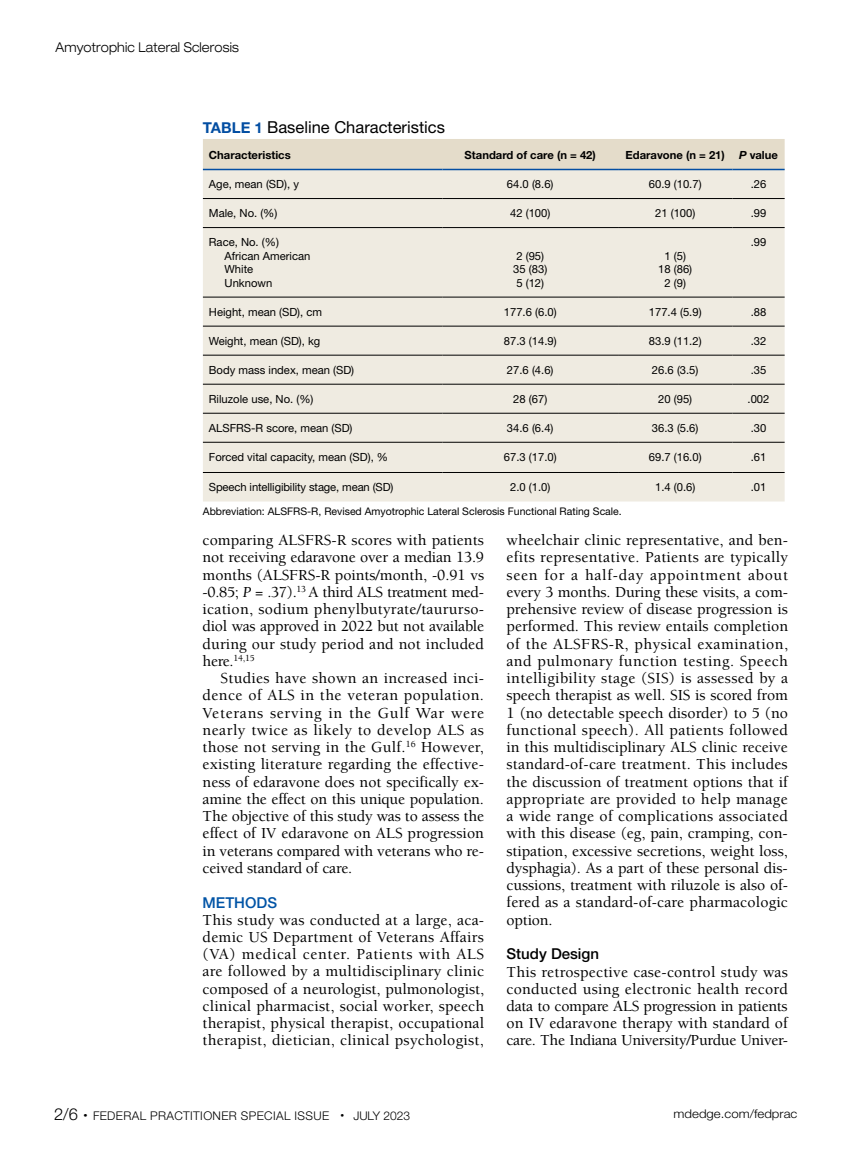
<style>
.page{position:relative;width:851px;height:1161px;background:#fff}
.page>*{position:absolute;margin:0;border:0;box-sizing:border-box;transform-origin:0 0}
.t1{font:16.5px "Helvetica Neue LT Std";color:#000}
.t2{font:500 15.75px/17.2px "Berkeley Std";letter-spacing:.005em;color:#000;text-align:justify}
.t3{font:500 15px "Helvetica Neue LT Std";color:#000}
.t4{font:500 15px "Helvetica Neue LT Std";color:#0054a6}
.t5{font:300 expanded 13.5px "Helvetica Neue LT Std";letter-spacing:.01em;color:#000;scale:.9 1}
.t6{font:300 12px "Helvetica Neue LT Std";letter-spacing:.03em;color:#000}
.t7{font:300 12px "Helvetica Neue LT Std";color:#000;scale:1.1 1}
.t8{font:11.25px/13.5px "Helvetica Neue LT Std";color:#000}
.t9{font:700 11.25px "Helvetica Neue LT Std";color:#000}
.t10{font:10.5px "Helvetica Neue LT Std";color:#000}
.s1{font-weight:700;font-size:15px;color:#034ea2}
.s2{font-style:italic}
.s3{font-weight:400;font-style:italic}
.s4{font-size:16.5px}
</style>
<div class="page">
<div style="left:203px;top:139px;width:581px;height:30px;background:#e4dcca"></div>
<div style="left:203px;top:170px;width:581px;height:332px;background:#efebe1"></div>
<hr style="left:203px;top:169px;width:239px;height:1px;background:#034ea2">
<hr style="left:442px;top:169px;width:176px;height:1px;background:#034ea2">
<hr style="left:618px;top:169px;width:114px;height:1px;background:#034ea2">
<hr style="left:732px;top:169px;width:52px;height:1px;background:#034ea2">
<hr style="left:203px;top:198px;width:239px;height:1px;background:#000">
<hr style="left:442px;top:198px;width:176px;height:1px;background:#000">
<hr style="left:618px;top:198px;width:114px;height:1px;background:#000">
<hr style="left:732px;top:198px;width:52px;height:1px;background:#000">
<hr style="left:203px;top:227px;width:239px;height:1px;background:#000">
<hr style="left:442px;top:227px;width:176px;height:1px;background:#000">
<hr style="left:618px;top:227px;width:114px;height:1px;background:#000">
<hr style="left:732px;top:227px;width:52px;height:1px;background:#000">
<hr style="left:203px;top:297px;width:239px;height:1px;background:#000">
<hr style="left:442px;top:297px;width:176px;height:1px;background:#000">
<hr style="left:618px;top:297px;width:114px;height:1px;background:#000">
<hr style="left:732px;top:297px;width:52px;height:1px;background:#000">
<hr style="left:203px;top:326px;width:239px;height:1px;background:#000">
<hr style="left:442px;top:326px;width:176px;height:1px;background:#000">
<hr style="left:618px;top:326px;width:114px;height:1px;background:#000">
<hr style="left:732px;top:326px;width:52px;height:1px;background:#000">
<hr style="left:203px;top:355px;width:239px;height:1px;background:#000">
<hr style="left:442px;top:355px;width:176px;height:1px;background:#000">
<hr style="left:618px;top:355px;width:114px;height:1px;background:#000">
<hr style="left:732px;top:355px;width:52px;height:1px;background:#000">
<hr style="left:203px;top:384px;width:239px;height:1px;background:#000">
<hr style="left:442px;top:384px;width:176px;height:1px;background:#000">
<hr style="left:618px;top:384px;width:114px;height:1px;background:#000">
<hr style="left:732px;top:384px;width:52px;height:1px;background:#000">
<hr style="left:203px;top:413px;width:239px;height:1px;background:#000">
<hr style="left:442px;top:413px;width:176px;height:1px;background:#000">
<hr style="left:618px;top:413px;width:114px;height:1px;background:#000">
<hr style="left:732px;top:413px;width:52px;height:1px;background:#000">
<hr style="left:203px;top:442px;width:239px;height:1px;background:#000">
<hr style="left:442px;top:442px;width:176px;height:1px;background:#000">
<hr style="left:618px;top:442px;width:114px;height:1px;background:#000">
<hr style="left:732px;top:442px;width:52px;height:1px;background:#000">
<hr style="left:203px;top:472px;width:239px;height:1px;background:#000">
<hr style="left:442px;top:472px;width:176px;height:1px;background:#000">
<hr style="left:618px;top:472px;width:114px;height:1px;background:#000">
<hr style="left:732px;top:472px;width:52px;height:1px;background:#000">
<p class="t5" style="left:56px;top:40px;width:205px">Amyotrophic Lateral Sclerosis</p>
<p class="t1" style="left:203px;top:117px;width:244px"><span class="s1">TABLE 1</span> Baseline Characteristics</p>
<p class="t9" style="left:209px;top:148px;width:83px">Characteristics</p>
<p class="t9" style="left:464px;top:148px;width:133px">Standard of care (n = 42)</p>
<p class="t9" style="left:625px;top:148px;width:101px">Edaravone (n = 21)</p>
<p class="t9" style="left:739px;top:148px;width:40px"><span class="s2">P</span> value</p>
<p class="t8" style="left:209px;top:177px;width:92px">Age, mean (SD), y</p>
<p class="t8" style="left:507px;top:177px;width:48px">64.0 (8.6)</p>
<p class="t8" style="left:648px;top:177px;width:54px">60.9 (10.7)</p>
<p class="t8" style="left:750px;top:177px;width:17px">.26</p>
<p class="t8" style="left:209px;top:206px;width:70px">Male, No. (%)</p>
<p class="t8" style="left:510px;top:206px;width:42px">42 (100)</p>
<p class="t8" style="left:655px;top:206px;width:42px">21 (100)</p>
<p class="t8" style="left:750px;top:206px;width:17px">.99</p>
<p class="t8" style="left:224px;top:235px;width:87px;text-indent:-16px">Race, No. (%)<br>African American<br>White<br>Unknown</p>
<p class="t8" style="left:750px;top:235px;width:17px">.99</p>
<p class="t8" style="left:513px;top:249px;width:35px">2 (95)<br>35 (83)<br>5 (12)</p>
<p class="t8" style="left:658px;top:249px;width:35px;text-align:center">1 (5)<br>18 (86)<br>2 (9)</p>
<p class="t8" style="left:209px;top:305px;width:115px">Height, mean (SD), cm</p>
<p class="t8" style="left:504px;top:305px;width:54px">177.6 (6.0)</p>
<p class="t8" style="left:648px;top:305px;width:54px">177.4 (5.9)</p>
<p class="t8" style="left:750px;top:305px;width:17px">.88</p>
<p class="t8" style="left:209px;top:334px;width:113px">Weight, mean (SD), kg</p>
<p class="t8" style="left:504px;top:334px;width:54px">87.3 (14.9)</p>
<p class="t8" style="left:648px;top:334px;width:54px">83.9 (11.2)</p>
<p class="t8" style="left:750px;top:334px;width:17px">.32</p>
<p class="t8" style="left:209px;top:363px;width:147px">Body mass index, mean (SD)</p>
<p class="t8" style="left:507px;top:363px;width:48px">27.6 (4.6)</p>
<p class="t8" style="left:652px;top:363px;width:48px">26.6 (3.5)</p>
<p class="t8" style="left:750px;top:363px;width:17px">.35</p>
<p class="t8" style="left:209px;top:392px;width:106px">Riluzole use, No. (%)</p>
<p class="t8" style="left:513px;top:392px;width:35px">28 (67)</p>
<p class="t8" style="left:658px;top:392px;width:35px">20 (95)</p>
<p class="t8" style="left:747px;top:392px;width:23px">.002</p>
<p class="t8" style="left:209px;top:421px;width:145px">ALSFRS-R score, mean (SD)</p>
<p class="t8" style="left:507px;top:421px;width:48px">34.6 (6.4)</p>
<p class="t8" style="left:652px;top:421px;width:48px">36.3 (5.6)</p>
<p class="t8" style="left:750px;top:421px;width:17px">.30</p>
<p class="t8" style="left:209px;top:450px;width:181px">Forced vital capacity, mean (SD), %</p>
<p class="t8" style="left:504px;top:450px;width:54px">67.3 (17.0)</p>
<p class="t8" style="left:648px;top:450px;width:54px">69.7 (16.0)</p>
<p class="t8" style="left:750px;top:450px;width:17px">.61</p>
<p class="t8" style="left:209px;top:480px;width:186px">Speech intelligibility stage, mean (SD)</p>
<p class="t8" style="left:510px;top:480px;width:42px">2.0 (1.0)</p>
<p class="t8" style="left:655px;top:480px;width:42px">1.4 (0.6)</p>
<p class="t8" style="left:750px;top:480px;width:17px">.01</p>
<p class="t10" style="left:203px;top:505px;width:420px">Abbreviation: ALSFRS-R, Revised Amyotrophic Lateral Sclerosis Functional Rating Scale.</p>
<p class="t2" style="left:202px;top:532px;width:283px">comparing ALSFRS-R scores with patients not receiving edaravone over a median 13.9 months (ALSFRS-R points/month, -0.91 vs -0.85; <span class="s3">P</span> = .37).<sup>13</sup> A third ALS treatment med&shy;ication, sodium phenylbutyrate/taururso&shy;diol was approved in 2022 but not available during our study period and not included here.<sup>14,15</sup></p>
<p class="t2" style="left:202px;top:670px;width:283px;text-indent:18px">Studies have shown an increased inci&shy;dence of ALS in the veteran population.<br>Veterans serving in the Gulf War were nearly twice as likely to develop ALS as those not serving in the Gulf.<sup>16</sup> However, existing literature regarding the effective&shy;ness of edaravone does not specifically ex&shy;amine the effect on this unique population.<br>The objective of this study was to assess the effect of IV edaravone on ALS progression in veterans compared with veterans who re&shy;ceived standard of care.</p>
<p class="t4" style="left:202px;top:893px;width:76px">METHODS</p>
<p class="t2" style="left:202px;top:911px;width:283px">This study was conducted at a large, aca&shy;demic US Department of Veterans Affairs (VA) medical center. Patients with ALS are followed by a multidisciplinary clinic composed of a neurologist, pulmonologist, clinical pharmacist, social worker, speech therapist, physical therapist, occupational therapist, dietician, clinical psychologist,</p>
<p class="t2" style="left:506px;top:532px;width:283px">wheelchair clinic representative, and ben&shy;efits representative. Patients are typically seen for a half-day appointment about every 3 months. During these visits, a com&shy;prehensive review of disease progression is performed. This review entails completion of the ALSFRS-R, physical examination, and pulmonary function testing. Speech intelligibility stage (SIS) is assessed by a speech therapist as well. SIS is scored from 1 (no detectable speech disorder) to 5 (no functional speech). All patients followed in this multidisciplinary ALS clinic receive standard-of-care treatment. This includes the discussion of treatment options that if appropriate are provided to help manage a wide range of complications associated with this disease (eg, pain, cramping, con&shy;stipation, excessive secretions, weight loss, dysphagia). As a part of these personal dis&shy;cussions, treatment with riluzole is also of&shy;fered as a standard-of-care pharmacologic option.</p>
<p class="t3" style="left:506px;top:945px;width:94px">Study Design</p>
<p class="t2" style="left:506px;top:963px;width:283px">This retrospective case-control study was conducted using electronic health record data to compare ALS progression in patients on IV edaravone therapy with standard of care. The Indiana University/Purdue Univer-</p>
<p class="t6" style="left:54px;top:1108px;width:357px"><span class="s4">2/6</span> <sup>•</sup> FEDERAL PRACTITIONER SPECIAL ISSUE <sup>•</sup> JULY 2023</p>
<p class="t7" style="left:673px;top:1107px;width:114px">mdedge.com/fedprac</p>
</div>
